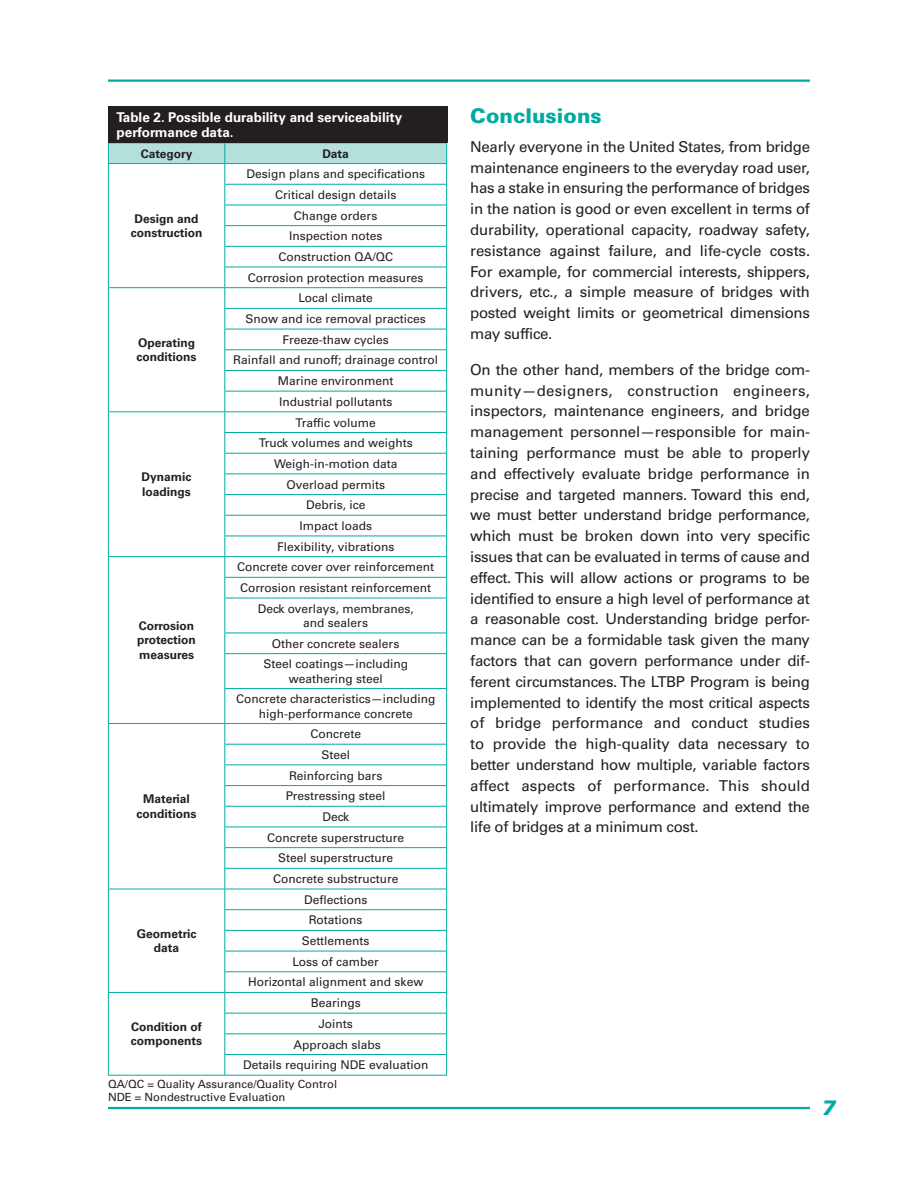
<style>
.page{position:relative;width:918px;height:1188px;background:#fff}
.page>*{position:absolute;margin:0;border:0;box-sizing:border-box;transform-origin:0 0}
.t1{font:italic 900 21px "Univers LT Std";color:#00aca0}
.t2{font:900 20.25px "Univers LT Std";color:#00aca0}
.body{font:15px/20.9px "Univers LT Std";letter-spacing:-.02em;color:#231f20;text-align:justify}
.table_figure_note{font:700 13.5px/15px "Univers LT Std";color:#fff}
.table_body{font:12px/14.2px "Univers LT Std";color:#231f20;text-align:center}
.table_header{font:700 12px/14.2px "Univers LT Std";color:#231f20}
.table_header-2{font:11.25px "Univers LT Std";color:#231f20}
</style>
<div class="page">
<hr style="left:108px;top:1107px;width:702px;height:2px;background:#00aca0">
<hr style="left:108px;top:80px;width:702px;height:2px;background:#00aca0">
<hr style="left:225px;top:723px;width:222px;height:1px;background:#00aca0">
<hr style="left:224px;top:744px;width:223px;height:1px;background:#00aca0">
<hr style="left:224px;top:765px;width:223px;height:1px;background:#00aca0">
<hr style="left:224px;top:785px;width:223px;height:1px;background:#00aca0">
<hr style="left:224px;top:806px;width:223px;height:1px;background:#00aca0">
<hr style="left:224px;top:827px;width:223px;height:1px;background:#00aca0">
<hr style="left:224px;top:847px;width:223px;height:1px;background:#00aca0">
<hr style="left:224px;top:868px;width:223px;height:1px;background:#00aca0">
<hr style="left:225px;top:889px;width:222px;height:1px;background:#00aca0">
<hr style="left:224px;top:909px;width:223px;height:1px;background:#00aca0">
<hr style="left:224px;top:930px;width:223px;height:1px;background:#00aca0">
<hr style="left:224px;top:951px;width:223px;height:1px;background:#00aca0">
<hr style="left:224px;top:971px;width:223px;height:1px;background:#00aca0">
<hr style="left:225px;top:992px;width:222px;height:1px;background:#00aca0">
<hr style="left:224px;top:1013px;width:223px;height:1px;background:#00aca0">
<hr style="left:224px;top:1033px;width:223px;height:1px;background:#00aca0">
<hr style="left:224px;top:1054px;width:223px;height:1px;background:#00aca0">
<hr style="left:225px;top:1075px;width:222px;height:1px;background:#00aca0">
<hr style="left:224px;top:598px;width:223px;height:1px;background:#00aca0">
<hr style="left:446px;top:598px;width:1px;height:35px;background:#00aca0">
<hr style="left:224px;top:633px;width:223px;height:1px;background:#00aca0">
<svg style="left:446px;top:633px;width:1px;height:20px"></svg>
<hr style="left:224px;top:653px;width:223px;height:1px;background:#00aca0">
<hr style="left:446px;top:654px;width:1px;height:34px;background:#00aca0">
<hr style="left:224px;top:688px;width:223px;height:1px;background:#00aca0">
<hr style="left:446px;top:689px;width:1px;height:34px;background:#00aca0">
<svg style="left:446px;top:724px;width:1px;height:351px"></svg>
<hr style="left:108px;top:142px;width:117px;height:1px;background:#00aca0">
<hr style="left:225px;top:142px;width:222px;height:1px;background:#00aca0">
<svg style="left:108px;top:143px;width:339px;height:455px"></svg>
<hr style="left:108px;top:598px;width:1px;height:35px;background:#00aca0">
<hr style="left:224px;top:598px;width:1px;height:35px;background:#00aca0">
<svg style="left:108px;top:633px;width:1px;height:21px"></svg>
<svg style="left:224px;top:633px;width:1px;height:20px"></svg>
<hr style="left:108px;top:654px;width:1px;height:35px;background:#00aca0">
<hr style="left:224px;top:654px;width:1px;height:34px;background:#00aca0">
<hr style="left:108px;top:689px;width:1px;height:34px;background:#00aca0">
<hr style="left:224px;top:689px;width:1px;height:34px;background:#00aca0">
<hr style="left:108px;top:723px;width:117px;height:1px;background:#00aca0">
<hr style="left:108px;top:889px;width:117px;height:1px;background:#00aca0">
<hr style="left:108px;top:992px;width:117px;height:1px;background:#00aca0">
<svg style="left:108px;top:724px;width:1px;height:351px"></svg>
<svg style="left:224px;top:724px;width:1px;height:351px"></svg>
<hr style="left:108px;top:1075px;width:117px;height:1px;background:#00aca0">
<div style="left:108px;top:106px;width:340px;height:36px;background:#231f20"></div>
<p class="table_figure_note" style="left:117px;top:109px;width:287px">Table 2. Possible durability and serviceability performance data.</p>
<p class="table_header" style="left:141px;top:146px;width:53px">Category</p>
<p class="table_header" style="left:323px;top:146px;width:28px">Data</p>
<p class="table_header" style="left:131px;top:212px;width:73px;text-align:center">Design and construction</p>
<p class="table_header" style="left:137px;top:336px;width:62px">Operating conditions</p>
<p class="table_header" style="left:142px;top:470px;width:52px">Dynamic loadings</p>
<p class="table_header" style="left:137px;top:619px;width:60px">Corrosion protection measures</p>
<p class="table_header" style="left:137px;top:792px;width:62px;text-align:center">Material conditions</p>
<p class="table_header" style="left:137px;top:927px;width:61px;text-align:center">Geometric data</p>
<p class="table_header" style="left:131px;top:1020px;width:73px">Condition of components</p>
<p class="table_body" style="left:246px;top:167px;width:180px">Design plans and specifications</p>
<p class="table_body" style="left:275px;top:188px;width:123px">Critical design details</p>
<p class="table_body" style="left:294px;top:208px;width:85px">Change orders</p>
<p class="table_body" style="left:289px;top:229px;width:95px">Inspection notes</p>
<p class="table_body" style="left:278px;top:250px;width:116px">Construction QA/QC</p>
<p class="table_body" style="left:248px;top:270px;width:177px">Corrosion protection measures</p>
<p class="table_body" style="left:298px;top:291px;width:76px">Local climate</p>
<p class="table_body" style="left:245px;top:312px;width:182px">Snow and ice removal practices</p>
<p class="table_body" style="left:283px;top:332px;width:108px">Freeze-thaw cycles</p>
<p class="table_body" style="left:233px;top:353px;width:206px">Rainfall and runoff; drainage control</p>
<p class="table_body" style="left:278px;top:374px;width:117px">Marine environment</p>
<p class="table_body" style="left:279px;top:395px;width:115px">Industrial pollutants</p>
<p class="table_body" style="left:296px;top:415px;width:82px">Traffic volume</p>
<p class="table_body" style="left:259px;top:436px;width:156px">Truck volumes and weights</p>
<p class="table_body" style="left:274px;top:457px;width:125px">Weigh-in-motion data</p>
<p class="table_body" style="left:286px;top:477px;width:100px">Overload permits</p>
<p class="table_body" style="left:306px;top:498px;width:61px">Debris, ice</p>
<p class="table_body" style="left:299px;top:519px;width:74px">Impact loads</p>
<p class="table_body" style="left:277px;top:539px;width:119px">Flexibility, vibrations</p>
<p class="table_body" style="left:237px;top:560px;width:199px">Concrete cover over reinforcement</p>
<p class="table_body" style="left:240px;top:581px;width:193px">Corrosion resistant reinforcement</p>
<p class="table_body" style="left:258px;top:601px;width:157px">Deck overlays, membranes, and sealers</p>
<p class="table_body" style="left:272px;top:636px;width:129px">Other concrete sealers</p>
<p class="table_body" style="left:263px;top:657px;width:146px">Steel coatings—including weathering steel</p>
<p class="table_body" style="left:236px;top:692px;width:201px">Concrete characteristics—including high-performance concrete</p>
<p class="table_body" style="left:310px;top:727px;width:52px">Concrete</p>
<p class="table_body" style="left:321px;top:748px;width:30px">Steel</p>
<p class="table_body" style="left:289px;top:768px;width:95px">Reinforcing bars</p>
<p class="table_body" style="left:286px;top:789px;width:101px">Prestressing steel</p>
<p class="table_body" style="left:322px;top:810px;width:28px">Deck</p>
<p class="table_body" style="left:267px;top:830px;width:138px">Concrete superstructure</p>
<p class="table_body" style="left:278px;top:851px;width:116px">Steel superstructure</p>
<p class="table_body" style="left:273px;top:872px;width:127px">Concrete substructure</p>
<p class="table_body" style="left:304px;top:892px;width:65px">Deflections</p>
<p class="table_body" style="left:309px;top:913px;width:55px">Rotations</p>
<p class="table_body" style="left:302px;top:934px;width:69px">Settlements</p>
<p class="table_body" style="left:292px;top:954px;width:88px">Loss of camber</p>
<p class="table_body" style="left:248px;top:975px;width:177px">Horizontal alignment and skew</p>
<p class="table_body" style="left:311px;top:996px;width:52px">Bearings</p>
<p class="table_body" style="left:319px;top:1017px;width:36px">Joints</p>
<p class="table_body" style="left:293px;top:1037px;width:89px">Approach slabs</p>
<p class="table_body" style="left:243px;top:1058px;width:187px">Details requiring NDE evaluation</p>
<p class="table_header-2" style="left:108px;top:1078px;width:231px">QA/QC = Quality Assurance/Quality Control</p>
<p class="table_header-2" style="left:108px;top:1090px;width:179px">NDE = Nondestructive Evaluation</p>
<h1 class="t2" style="left:470px;top:103px;width:133px">Conclusions</h1>
<p class="body" style="left:470px;top:136px;width:341px">Nearly everyone in the United States, from bridge maintenance engineers to the everyday road user, has a stake in ensuring the performance of bridges in the nation is good or even excellent in terms of durability, operational capacity, roadway safety, resistance against failure, and life-cycle costs.<br>For example, for commercial interests, shippers, drivers, etc., a simple measure of bridges with posted weight limits or geometrical dimensions may suffice.</p>
<p class="body" style="left:470px;top:359px;width:341px">On the other hand, members of the bridge com&shy;munity—designers, construction engineers, inspectors, maintenance engineers, and bridge management personnel—responsible for main&shy;taining performance must be able to properly and effectively evaluate bridge performance in precise and targeted manners. Toward this end, we must better understand bridge performance, which must be broken down into very specific issues that can be evaluated in terms of cause and effect. This will allow actions or programs to be identified to ensure a high level of performance at a reasonable cost. Understanding bridge perfor&shy;mance can be a formidable task given the many factors that can govern performance under dif&shy;ferent circumstances. The LTBP Program is being implemented to identify the most critical aspects of bridge performance and conduct studies to provide the high-quality data necessary to better understand how multiple, variable factors affect aspects of performance. This should ultimately improve performance and extend the life of bridges at a minimum cost.</p>
<h1 class="t1" style="left:821px;top:1094px;width:16px">7</h1>
</div>
